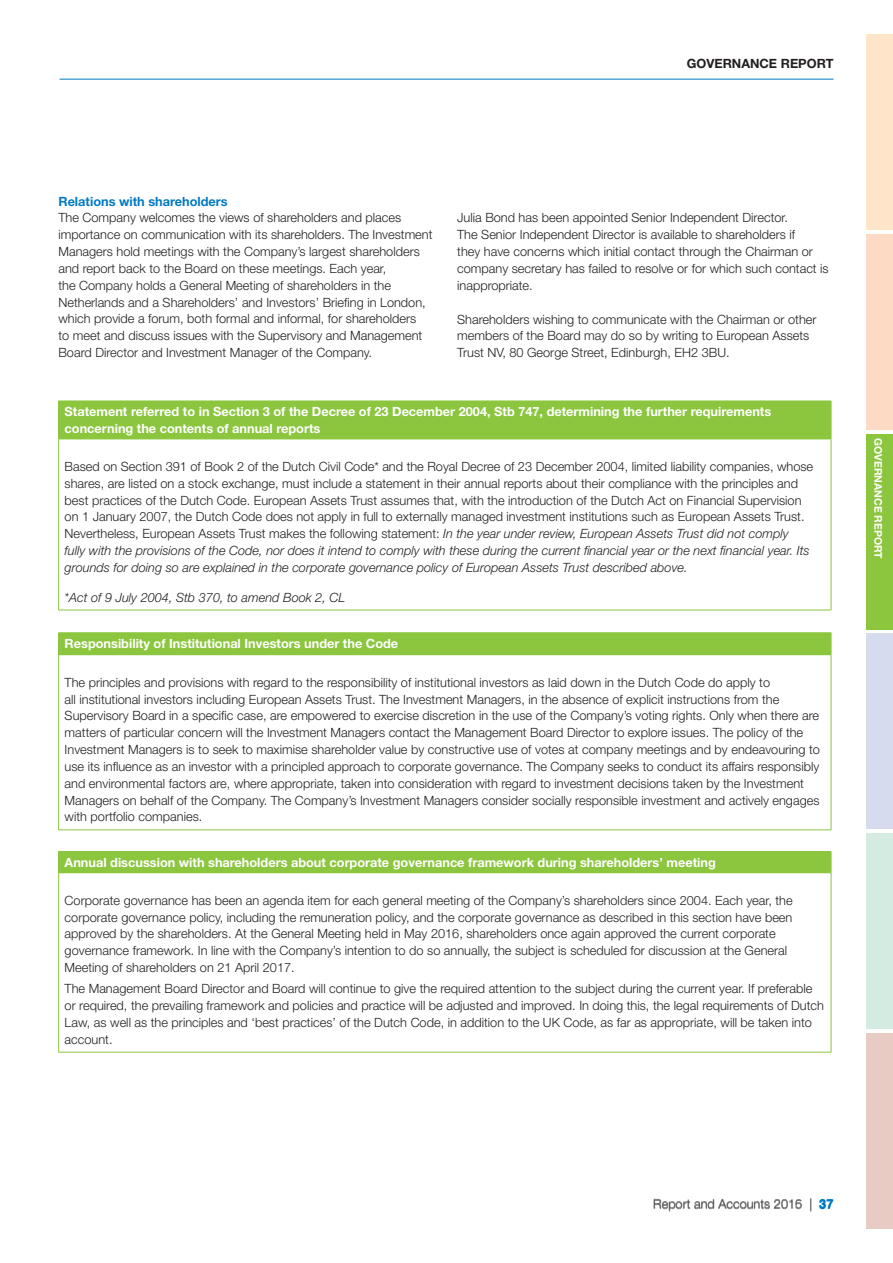
<style>
.page{position:relative;width:893px;height:1263px;background:#fff}
.page>*{position:absolute;margin:0;border:0;box-sizing:border-box;transform-origin:0 0}
.t1{font:300 12.75px/16.8px "Helvetica Neue LT Std";color:#231f20}
.t2{font:700 12.75px/16.8px "Helvetica Neue LT Std";color:#fff}
.t3{font:italic 300 12.75px "Helvetica Neue LT Std";color:#231f20}
.t4{font:300 12.75px "Helvetica Neue LT Std";color:#57585a}
.t5{font:700 12.75px "Helvetica Neue LT Std";color:#0079c2}
.t6{font:700 12.75px "Helvetica Neue LT Std";color:#231f20}
.t7{font:700 10.5px "Helvetica Neue LT Std";color:#fff}
.s1{font-style:italic}
.s2{font-family:"Helvetica";font-weight:700;color:#0079c2}
</style>
<div class="page">
<div style="left:59px;top:401px;width:772px;height:38px;background:#8bc63e"></div>
<hr style="left:58px;top:401px;width:1px;height:38px;background:#8bc63e">
<hr style="left:831px;top:401px;width:1px;height:38px;background:#8bc63e">
<hr style="left:58px;top:439px;width:773px;height:1px;background:#8bc63e">
<hr style="left:58px;top:439px;width:1px;height:171px;background:#8bc63e">
<hr style="left:831px;top:439px;width:1px;height:171px;background:#8bc63e">
<hr style="left:58px;top:610px;width:773px;height:1px;background:#8bc63e">
<div style="left:59px;top:633px;width:772px;height:22px;background:#8bc63e"></div>
<hr style="left:58px;top:632px;width:773px;height:1px;background:#8bc63e">
<svg style="left:58px;top:633px;width:1px;height:21px"></svg>
<svg style="left:831px;top:633px;width:1px;height:21px"></svg>
<hr style="left:58px;top:654px;width:773px;height:1px;background:#8bc63e">
<hr style="left:58px;top:655px;width:1px;height:175px;background:#8bc63e">
<hr style="left:831px;top:655px;width:1px;height:175px;background:#8bc63e">
<hr style="left:58px;top:830px;width:773px;height:1px;background:#8bc63e">
<div style="left:59px;top:852px;width:772px;height:21px;background:#8bc63e"></div>
<hr style="left:58px;top:851px;width:773px;height:1px;background:#8bc63e">
<svg style="left:58px;top:852px;width:1px;height:20px"></svg>
<svg style="left:831px;top:852px;width:1px;height:20px"></svg>
<hr style="left:58px;top:872px;width:773px;height:1px;background:#8bc63e">
<hr style="left:58px;top:873px;width:1px;height:179px;background:#8bc63e">
<hr style="left:831px;top:873px;width:1px;height:179px;background:#8bc63e">
<hr style="left:58px;top:1052px;width:773px;height:1px;background:#8bc63e">
<hr style="left:60px;top:79px;width:773px;height:1px;background:#0079c2">
<div style="left:867px;top:34px;width:26px;height:196px;background:#fee5ca"></div>
<div style="left:867px;top:234px;width:26px;height:195px;background:#fddac4"></div>
<div style="left:867px;top:434px;width:26px;height:195px;background:#8bc63e"></div>
<div style="left:867px;top:634px;width:26px;height:195px;background:#d6dbee"></div>
<div style="left:867px;top:833px;width:26px;height:196px;background:#d4ebe2"></div>
<div style="left:867px;top:1033px;width:26px;height:196px;background:#e8ccc4"></div>
<p class="t6" style="left:687px;top:56px;width:148px">GOVERNANCE REPORT</p>
<p class="t5" style="left:58px;top:193px;width:171px">Relations with shareholders</p>
<p class="t1" style="left:58px;top:209px;width:376px">The Company welcomes the views of shareholders and places importance on communication with its shareholders. The Investment Managers hold meetings with the Company’s largest shareholders and report back to the Board on these meetings. Each year,<br>the Company holds a General Meeting of shareholders in the Netherlands and a Shareholders’ and Investors’ Briefing in London, which provide a forum, both formal and informal, for shareholders<br>to meet and discuss issues with the Supervisory and Management Board Director and Investment Manager of the Company.</p>
<p class="t1" style="left:457px;top:209px;width:373px">Julia Bond has been appointed Senior Independent Director.<br>The Senior Independent Director is available to shareholders if<br>they have concerns which initial contact through the Chairman or company secretary has failed to resolve or for which such contact is inappropriate.</p>
<p class="t1" style="left:457px;top:310px;width:361px">Shareholders wishing to communicate with the Chairman or other members of the Board may do so by writing to European Assets<br>Trust NV, 80 George Street, Edinburgh, EH2 3BU.</p>
<p class="t2" style="left:65px;top:403px;width:708px">Statement referred to in Section 3 of the Decree of 23 December 2004, Stb 747, determining the further requirements concerning the contents of annual reports</p>
<p class="t1" style="left:65px;top:458px;width:750px">Based on Section 391 of Book 2 of the Dutch Civil Code* and the Royal Decree of 23 December 2004, limited liability companies, whose shares, are listed on a stock exchange, must include a statement in their annual reports about their compliance with the principles and best practices of the Dutch Code. European Assets Trust assumes that, with the introduction of the Dutch Act on Financial Supervision on 1 January 2007, the Dutch Code does not apply in full to externally managed investment institutions such as European Assets Trust.<br>Nevertheless, European Assets Trust makes the following statement: <span class="s1">In the year under review, European Assets Trust did not comply<br>fully with the provisions of the Code, nor does it intend to comply with these during the current financial year or the next financial year. Its grounds for doing so are explained in the corporate governance policy of European Assets Trust described above.</span></p>
<p class="t3" style="left:65px;top:589px;width:282px">*Act of 9 July 2004, Stb 370, to amend Book 2, CL</p>
<p class="t2" style="left:65px;top:635px;width:335px">Responsibility of Institutional Investors under the Code</p>
<p class="t1" style="left:65px;top:673px;width:757px">The principles and provisions with regard to the responsibility of institutional investors as laid down in the Dutch Code do apply to<br>all institutional investors including European Assets Trust. The Investment Managers, in the absence of explicit instructions from the Supervisory Board in a specific case, are empowered to exercise discretion in the use of the Company’s voting rights. Only when there are matters of particular concern will the Investment Managers contact the Management Board Director to explore issues. The policy of the Investment Managers is to seek to maximise shareholder value by constructive use of votes at company meetings and by endeavouring to use its influence as an investor with a principled approach to corporate governance. The Company seeks to conduct its affairs responsibly and environmental factors are, where appropriate, taken into consideration with regard to investment decisions taken by the Investment Managers on behalf of the Company. The Company’s Investment Managers consider socially responsible investment and actively engages with portfolio companies.</p>
<p class="t2" style="left:65px;top:853px;width:653px">Annual discussion with shareholders about corporate governance framework during shareholders’ meeting</p>
<p class="t1" style="left:65px;top:891px;width:729px">Corporate governance has been an agenda item for each general meeting of the Company’s shareholders since 2004. Each year, the corporate governance policy, including the remuneration policy, and the corporate governance as described in this section have been approved by the shareholders. At the General Meeting held in May 2016, shareholders once again approved the current corporate governance framework. In line with the Company’s intention to do so annually, the subject is scheduled for discussion at the General Meeting of shareholders on 21 April 2017.</p>
<p class="t1" style="left:65px;top:980px;width:761px">The Management Board Director and Board will continue to give the required attention to the subject during the current year. If preferable or required, the prevailing framework and policies and practice will be adjusted and improved. In doing this, the legal requirements of Dutch Law, as well as the principles and ‘best practices’ of the Dutch Code, in addition to the UK Code, as far as appropriate, will be taken into account.</p>
<p class="t7" style="left:885px;top:438px;width:122px;rotate:90deg">GOVERNANCE REPORT</p>
<p class="t4" style="left:653px;top:1196px;width:182px">Report and Accounts 2015 | <span class="s2">37</span></p>
<p class="t4" style="left:795px;top:1196px;width:9px">6</p>
</div>
